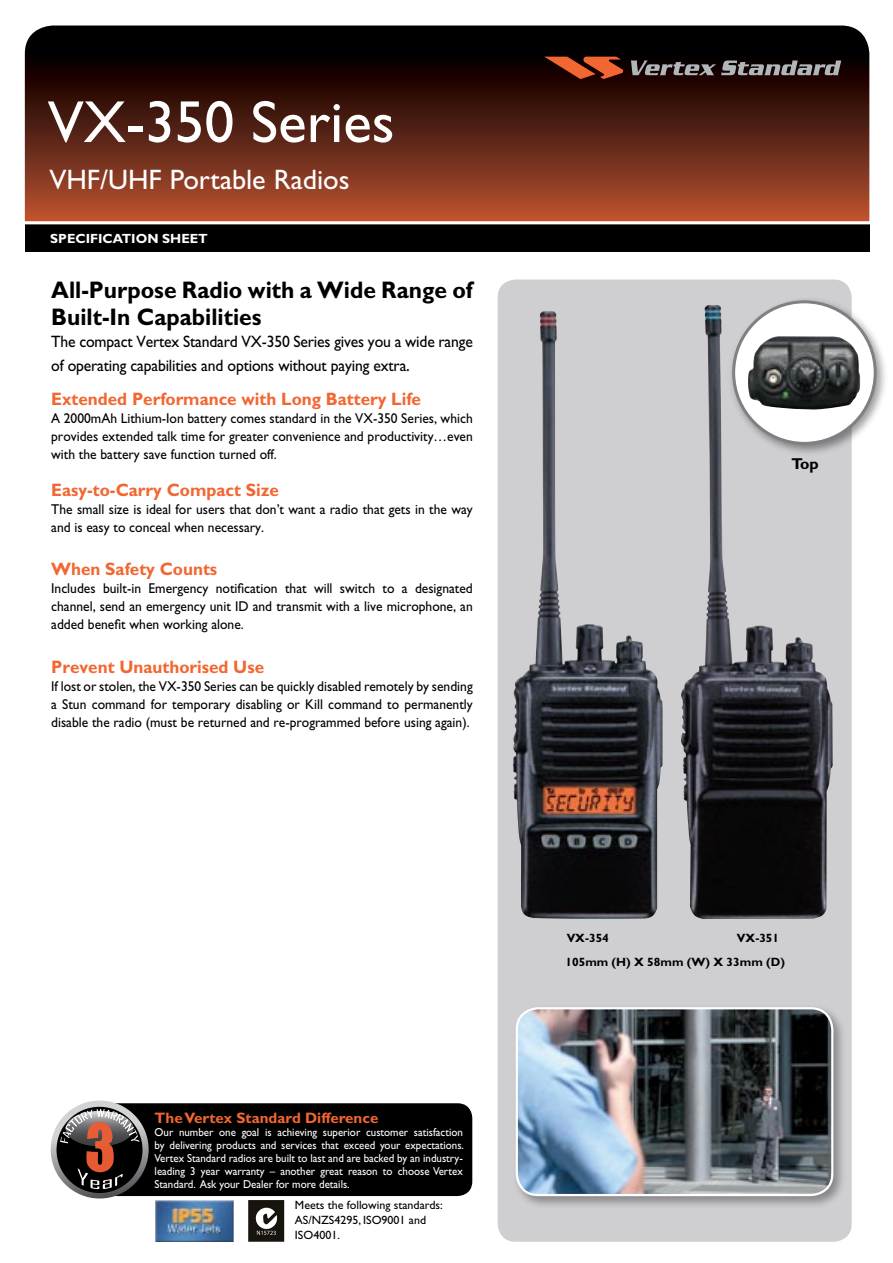
<style>
.page{position:relative;width:893px;height:1263px;background:#fff}
.page>*{position:absolute;margin:0;border:0;box-sizing:border-box;transform-origin:0 0}
.t1{font:59.55px "Gill Sans";color:#fff}
.t2{font:28.2px "Gill Sans";color:#fff}
.t3{font:700 24px/27px "Gill Sans";color:#000;scale:.95 1}
.t4{font:700 18px "Gill Sans";color:#f26631;scale:.95 1}
.t5{font:16.5px/24px "Gill Sans";letter-spacing:-.01em;color:#000;scale:.95 1}
.t6{font:700 15.75px "Gill Sans";color:#000}
.t7{font:700 15.15px "Gill Sans";color:#f26631}
.t8{font:14.25px/18px "Gill Sans";color:#000;text-align:justify;scale:.95 1}
.t9{font:700 13.35px "Gill Sans";color:#fff}
.t10{font:12px/15px "Gill Sans";color:#000}
.t11{font:700 12px "Gill Sans";color:#000}
.t12{font:11.55px/12.9px "Gill Sans";color:#fff;text-align:justify;scale:.95 1}
.s1{font-size:18px}
</style>
<div class="page">
<div style="left:498px;top:280px;width:354px;height:962px;background:#cfced1;border-radius:18px"></div>
<svg style="left:25px;top:26px;width:844px;height:195px;background:#522113"></svg>
<svg style="left:631px;top:61px;width:210px;height:14px;background:#625e60"></svg>
<svg style="left:544px;top:57px;width:80px;height:22px;background:#8b361a"></svg>
<div style="left:25px;top:223px;width:844px;height:29px;background:#000"></div>
<hr style="left:12px;top:221px;width:879px;height:3px;background:#fff">
<div style="left:512px;top:1003px;width:334px;height:205px;background:#000;opacity:.35"></div>
<img style="left:517px;top:1008px;width:315px;height:187px">
<div style="left:516px;top:1007px;width:317px;height:189px;border:2px solid #fff;border-radius:22px"></div>
<img style="left:513px;top:311px;width:150px;height:608px">
<img style="left:681px;top:305px;width:152px;height:614px">
<div style="left:727px;top:295px;width:161px;height:161px;background:#000;opacity:.4"></div>
<div style="left:734px;top:302px;width:141px;height:141px;background:#fff;border-radius:50%"></div>
<img style="left:748px;top:336px;width:112px;height:74px">
<div style="left:732px;top:300px;width:145px;height:145px;border:3px solid #807f83;border-radius:50%"></div>
<div style="left:87px;top:1102px;width:386px;height:95px;background:#000;border-radius:16px"></div>
<div style="left:86px;top:1101px;width:388px;height:97px;border:2px solid #fff;border-radius:16px"></div>
<img style="left:155px;top:1200px;width:79px;height:42px">
<svg style="left:248px;top:1200px;width:36px;height:42px"></svg>
<svg style="left:51px;top:1100px;width:98px;height:98px"></svg>
<h1 class="t1" style="left:48px;top:88px;width:348px">VX-350 Series</h1>
<h2 class="t2" style="left:49px;top:164px;width:302px">VHF/UHF Portable Radios</h2>
<p class="t9" style="left:50px;top:231px;width:141px">SPECIFICATION Sheet</p>
<h3 class="t3" style="left:51px;top:276px;width:445px">All-Purpose Radio with a Wide Range of<br>Built-In Capabilities</h3>
<p class="t5" style="left:51px;top:329px;width:445px">The compact Vertex Standard VX-350 Series gives you a wide range of operating capabilities and options without paying extra<span class="s1">.</span></p>
<p class="t4" style="left:51px;top:388px;width:391px">Extended Performance with Long Battery Life</p>
<p class="t8" style="left:51px;top:409px;width:445px">A 2000mAh Lithium-Ion battery comes standard in the VX-350 Series, which provides extended talk time for greater convenience and productivity…even with the battery save function turned off.</p>
<p class="t4" style="left:51px;top:479px;width:241px">Easy-to-Carry Compact Size</p>
<p class="t8" style="left:51px;top:500px;width:445px">The small size is ideal for users that don’t want a radio that gets in the way and is easy to conceal when necessary.</p>
<p class="t4" style="left:51px;top:559px;width:176px">When Safety Counts</p>
<p class="t8" style="left:51px;top:580px;width:445px">Includes built-in Emergency notification that will switch to a designated channel, send an emergency unit ID and transmit with a live microphone, an added benefit when working alone.</p>
<p class="t4" style="left:51px;top:656px;width:226px">Prevent Unauthorised Use</p>
<p class="t8" style="left:51px;top:677px;width:445px">If lost or stolen, the VX-350 Series can be quickly disabled remotely by sending a Stun command for temporary disabling or Kill command to permanently disable the radio (must be returned and re-programmed before using again).</p>
<p class="t7" style="left:155px;top:1109px;width:225px">The Vertex Standard Difference</p>
<p class="t12" style="left:155px;top:1125px;width:327px">Our number one goal is achieving superior customer satisfaction by delivering products and services that exceed your expectations.<br>Vertex Standard radios are built to last and are backed by an industry&shy;leading 3 year warranty – another great reason to choose Vertex Standard. Ask your Dealer for more details.</p>
<p class="t10" style="left:295px;top:1197px;width:149px">Meets the following standards:<br>AS/NZS4295, ISO9001 and<br>ISO4001.</p>
<p class="t6" style="left:791px;top:454px;width:29px">Top</p>
<p class="t11" style="left:567px;top:931px;width:44px">VX-354</p>
<p class="t11" style="left:737px;top:931px;width:44px">VX-351</p>
<p class="t11" style="left:565px;top:955px;width:221px">105mm (H) x 58mm (W) x 33mm (D)</p>
</div>
